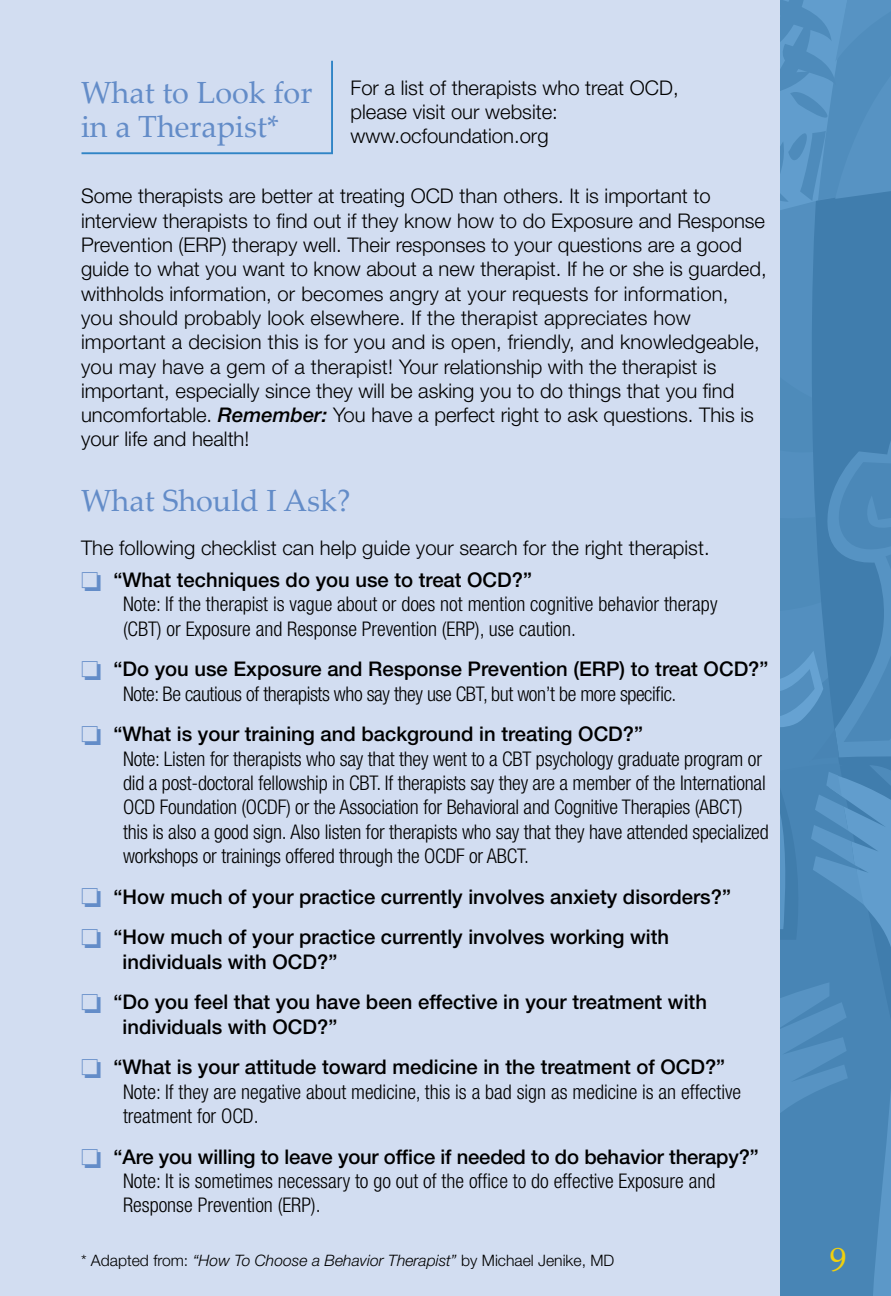
<style>
.page{position:relative;width:891px;height:1296px;background:#fff}
.page>*{position:absolute;margin:0;border:0;box-sizing:border-box;transform-origin:0 0}
.t1{font:33.75px "Palatino Linotype";color:#f1d00e}
.t2{font:30.6px/33.8px "Palatino Linotype";color:#638cc8}
.t3{font:300 condensed 20.25px/24.3px "Helvetica Neue";letter-spacing:-.01em;color:#000}
.t4{font:300 20.25px/24.3px "Helvetica Neue";color:#000}
.t5{font:500 20.25px/24.3px "Helvetica Neue";color:#000}
.t6{font:300 15.75px "Helvetica Neue";color:#000}
.s1{font-weight:500;font-style:italic}
.s2{color:#638cc8}
.s3{font-weight:500;font-stretch:normal}
.s4{font-style:italic}
</style>
<div class="page">
<div style="left:0;top:0;width:782px;height:1296px;background:#d2ddf1"></div>
<svg style="left:781px;top:0;width:110px;height:1296px;background:#4c89b9"></svg>
<svg style="left:81px;top:60px;width:252px;height:95px"></svg>
<h2 class="t2" style="left:81px;top:75px;width:233px">What to Look for in a Therapist*</h2>
<p class="t4" style="left:351px;top:75px;width:330px">For a list of therapists who treat OCD, please visit our website: www.ocfoundation.org</p>
<p class="t4" style="left:81px;top:184px;width:687px">Some therapists are better at treating OCD than others. It is important to interview therapists to find out if they know how to do Exposure and Response Prevention (ERP) therapy well. Their responses to your questions are a good guide to what you want to know about a new therapist. If he or she is guarded, withholds information, or becomes angry at your requests for information,<br>you should probably look elsewhere. If the therapist appreciates how important a decision this is for you and is open, friendly, and knowledgeable, you may have a gem of a therapist! Your relationship with the therapist is important, especially since they will be asking you to do things that you find uncomfortable. <span class="s1">Remember:</span> You have a perfect right to ask questions. This is your life and health!</p>
<h2 class="t2" style="left:81px;top:483px;width:271px">What Should I Ask?</h2>
<p class="t4" style="left:81px;top:535px;width:630px">The following checklist can help guide your search for the right therapist.</p>
<p class="t3" style="left:123px;top:568px;width:596px;text-indent:-42px"><span class="s2">□</span> <span class="s3">“What techniques do you use to treat OCD?”<br></span>Note: If the therapist is vague about or does not mention cognitive behavior therapy (CBT) or Exposure and Response Prevention (ERP), use caution.</p>
<p class="t3" style="left:123px;top:657px;width:647px;text-indent:-42px"><span class="s2">□</span> <span class="s3">“Do you use Exposure and Response Prevention (ERP) to treat OCD?”<br></span>Note: Be cautious of therapists who say they use CBT, but won’t be more specific.</p>
<p class="t3" style="left:123px;top:722px;width:647px;text-indent:-42px"><span class="s2">□</span> <span class="s3">“What is your training and background in treating OCD?”<br></span>Note: Listen for therapists who say that they went to a CBT psychology graduate program or did a post-doctoral fellowship in CBT. If therapists say they are a member of the International OCD Foundation (OCDF) or the Association for Behavioral and Cognitive Therapies (ABCT) this is also a good sign. Also listen for therapists who say that they have attended specialized workshops or trainings offered through the OCDF or ABCT.</p>
<p class="t5" style="left:81px;top:884px;width:652px"><span class="s2">□</span> “How much of your practice currently involves anxiety disorders?”</p>
<p class="t5" style="left:123px;top:925px;width:548px;text-indent:-42px"><span class="s2">□</span> “How much of your practice currently involves working with individuals with OCD?”</p>
<p class="t5" style="left:123px;top:990px;width:586px;text-indent:-42px"><span class="s2">□</span> “Do you feel that you have been effective in your treatment with individuals with OCD?”</p>
<p class="t3" style="left:123px;top:1055px;width:620px;text-indent:-42px"><span class="s2">□</span> <span class="s3">“What is your attitude toward medicine in the treatment of OCD?”<br></span>Note: If they are negative about medicine, this is a bad sign as medicine is an effective treatment for OCD.</p>
<p class="t3" style="left:123px;top:1144px;width:637px;text-indent:-42px"><span class="s2">□</span> <span class="s3">“Are you willing to leave your office if needed to do behavior therapy?”<br></span>Note: It is sometimes necessary to go out of the office to do effective Exposure and<br>Response Prevention (ERP).</p>
<p class="t6" style="left:81px;top:1250px;width:535px">* Adapted from: <span class="s4">“How To Choose a Behavior Therapist”</span> by Michael Jenike, MD</p>
<h1 class="t1" style="left:830px;top:1235px;width:18px">9</h1>
</div>
